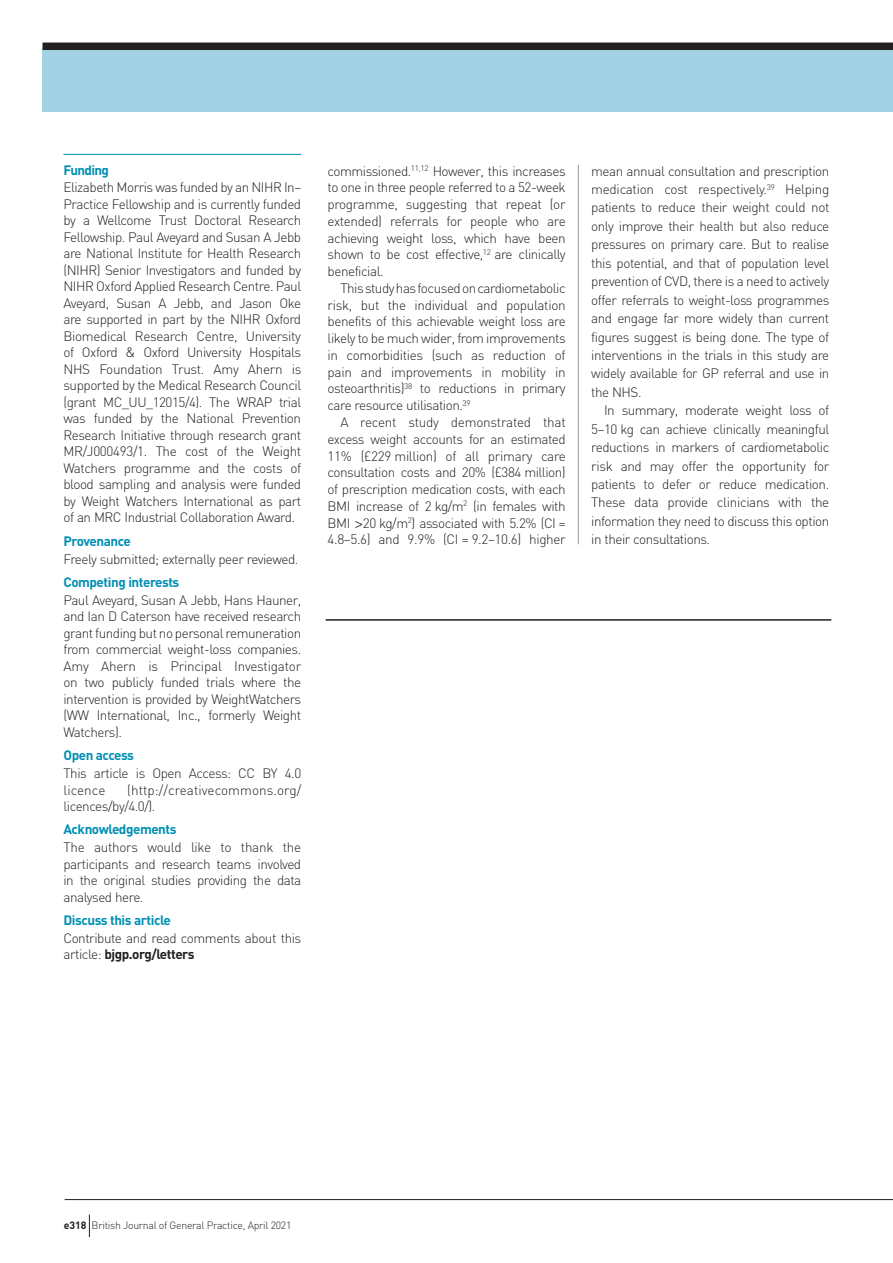
<style>
.page{position:relative;width:893px;height:1263px;background:#fff}
.page>*{position:absolute;margin:0;border:0;box-sizing:border-box;transform-origin:0 0}
.t1{font:300 13.5px/16.5px "DIN";letter-spacing:-.035em;color:#231f20;text-align:justify}
.t2{font:700 13.5px "DIN";letter-spacing:-.035em;color:#008fb3}
.t3{font:300 13.5px/16.5px "DIN";letter-spacing:.005em;color:#231f20}
.t4{font:300 10.5px "DIN";letter-spacing:-.025em;color:#231f20}
.s1{font-weight:700}
.s2{font-family:"Helvetica"}
</style>
<div class="page">
<div style="left:43px;top:48px;width:850px;height:64px;background:#a2d2e3"></div>
<div style="left:43px;top:43px;width:850px;height:7px;background:#231f20"></div>
<hr style="left:578px;top:165px;width:1px;height:379px;background:#939598">
<hr style="left:63px;top:154px;width:238px;height:1px;background:#008fb3">
<hr style="left:326px;top:619px;width:505px;height:2px;background:#231f20">
<svg style="left:89px;top:1214px;width:1px;height:23px"></svg>
<hr style="left:65px;top:1199px;width:828px;height:1px;background:#231f20">
<p class="t2" style="left:63px;top:161px;width:47px">Funding</p>
<p class="t1" style="left:63px;top:179px;width:239px">Elizabeth Morris was funded by an NIHR In– Practice Fellowship and is currently funded by a Wellcome Trust Doctoral Research Fellowship. Paul Aveyard and Susan A Jebb are National Institute for Health Research (NIHR) Senior Investigators and funded by NIHR Oxford Applied Research Centre. Paul Aveyard, Susan A Jebb, and Jason Oke are supported in part by the NIHR Oxford Biomedical Research Centre, University of Oxford &amp; Oxford University Hospitals NHS Foundation Trust. Amy Ahern is supported by the Medical Research Council (grant MC_UU_12015/4). The WRAP trial was funded by the National Prevention Research Initiative through research grant MR/J000493/1. The cost of the Weight Watchers programme and the costs of blood sampling and analysis were funded by Weight Watchers International as part of an MRC Industrial Collaboration Award.</p>
<p class="t2" style="left:63px;top:532px;width:69px">Provenance</p>
<p class="t1" style="left:63px;top:550px;width:237px">Freely submitted; externally peer reviewed.</p>
<p class="t2" style="left:63px;top:573px;width:117px">Competing interests</p>
<p class="t1" style="left:63px;top:592px;width:239px">Paul Aveyard, Susan A Jebb, Hans Hauner, and Ian D Caterson have received research grant funding but no personal remuneration from commercial weight-loss companies.<br>Amy Ahern is Principal Investigator on two publicly funded trials where the intervention is provided by WeightWatchers (WW International, Inc., formerly Weight Watchers).</p>
<p class="t2" style="left:63px;top:746px;width:72px">Open access</p>
<p class="t1" style="left:63px;top:765px;width:239px">This article is Open Access: CC BY 4.0 licence</p>
<p class="t3" style="left:63px;top:781px;width:239px;text-indent:64px">(http://creativecommons.org/ licences/by/4.0/).</p>
<p class="t2" style="left:63px;top:821px;width:115px">Acknowledgements</p>
<p class="t1" style="left:63px;top:839px;width:239px">The authors would like to thank the participants and research teams involved in the original studies providing the data analysed here.</p>
<p class="t2" style="left:63px;top:911px;width:109px">Discuss this article</p>
<p class="t1" style="left:63px;top:930px;width:239px">Contribute and read comments about this article: <span class="s1">bjgp.org/letters</span></p>
<p class="t1" style="left:328px;top:162px;width:240px">commissioned.<sup>11,12</sup> However, this increases to one in three people referred to a 52-week programme, suggesting that repeat (or extended) referrals for people who are achieving weight loss, which have been shown to be cost effective,<sup>12</sup> are clinically beneficial.</p>
<p class="t1" style="left:328px;top:280px;width:240px;text-indent:13px">This study has focused on cardiometabolic risk, but the individual and population benefits of this achievable weight loss are likely to be much wider, from improvements in comorbidities (such as reduction of pain and improvements in mobility in osteoarthritis)<sup>38</sup> to reductions in primary care resource utilisation.<sup>39</sup></p>
<p class="t1" style="left:328px;top:414px;width:240px;text-indent:13px">A recent study demonstrated that excess weight accounts for an estimated 11% (£229 million) of all primary care consultation costs and 20% (£384 million) of prescription medication costs, with each BMI increase of 2 kg/m<sup>2</sup> (in females with BMI <span class="s2">&gt;</span>20 kg/m<sup>2</sup>) associated with 5.2% (CI = 4.8–5.6) and 9.9% (CI = 9.2–10.6) higher</p>
<p class="t1" style="left:591px;top:161px;width:240px;line-height:18.5px">mean annual consultation and prescription medication cost respectively.<sup>39</sup> Helping patients to reduce their weight could not only improve their health but also reduce pressures on primary care. But to realise this potential, and that of population level prevention of CVD, there is a need to actively offer referrals to weight-loss programmes and engage far more widely than current figures suggest is being done. The type of interventions in the trials in this study are widely available for GP referral and use in the NHS.</p>
<p class="t1" style="left:591px;top:401px;width:240px;line-height:18.5px;text-indent:13px">In summary, moderate weight loss of 5–10 kg can achieve clinically meaningful reductions in markers of cardiometabolic risk and may offer the opportunity for patients to defer or reduce medication.<br>These data provide clinicians with the information they need to discuss this option in their consultations.</p>
<p class="t4" style="left:64px;top:1219px;width:229px"><span class="s1">e318</span> British Journal of General Practice, April 2021</p>
</div>
